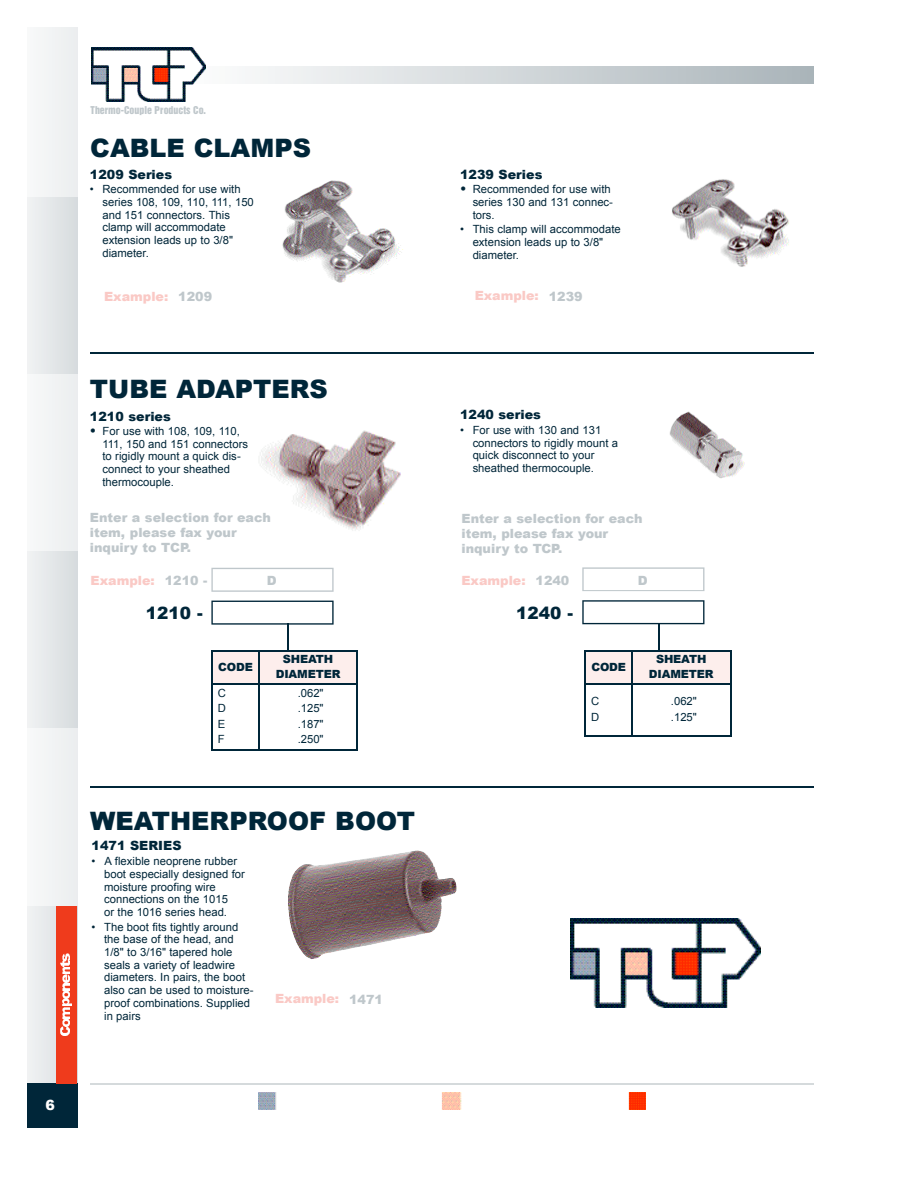
<style>
.page{position:relative;width:918px;height:1188px;background:#fff}
.page>*{position:absolute;margin:0;border:0;box-sizing:border-box;transform-origin:0 0}
.t1{font:900 25.35px "Arial";color:#002639}
.t2{font:900 16.95px "Arial";color:#002639}
.t3{font:900 14.1px "Arial";color:#fff}
.t4{font:900 12.75px/15px "Arial";color:#bfc7cb}
.t5{font:900 12.75px "Arial";color:#fac9c5}
.t6{font:900 12.75px "Arial";color:#002639}
.t7{font:11.25px/12.8px "Arial";color:#002639}
.t8{font:900 11.25px/15.6px "Arial";letter-spacing:-.045em;color:#002639;text-align:center}
.t9{font:9.9px "Helvetica Inserat";color:#bfc7cb}
.s1{font-weight:900;font-size:12.75px}
.s2{color:#bfc7cb}
</style>
<div class="page">
<img style="left:260px;top:430px;width:141px;height:101px">
<hr style="left:90px;top:1084px;width:723px;height:1px;background:#d5dadc">
<img style="left:27px;top:197px;width:50px;height:887px">
<img style="left:205px;top:66px;width:608px;height:18px">
<div style="left:27px;top:1084px;width:50px;height:44px;background:#002639"></div>
<img style="left:91px;top:48px;width:114px;height:53px">
<div style="left:27px;top:27px;width:50px;height:170px;background:#f1f3f4"></div>
<img style="left:258px;top:1093px;width:19px;height:17px">
<img style="left:442px;top:1093px;width:20px;height:17px">
<img style="left:628px;top:1093px;width:17px;height:17px">
<div style="left:56px;top:906px;width:21px;height:178px;background:#ef3b1c"></div>
<svg style="left:60px;top:954px;width:12px;height:82px"></svg>
<img style="left:672px;top:179px;width:117px;height:88px">
<img style="left:282px;top:180px;width:121px;height:103px">
<svg style="left:211px;top:568px;width:123px;height:24px"></svg>
<svg style="left:211px;top:601px;width:123px;height:50px"></svg>
<div style="left:213px;top:652px;width:45px;height:31px;background:#fdeeec"></div>
<div style="left:259px;top:652px;width:98px;height:31px;background:#fdeeec"></div>
<hr style="left:211px;top:651px;width:2px;height:99px;background:#002639">
<hr style="left:258px;top:651px;width:1px;height:99px;background:#002639">
<hr style="left:357px;top:651px;width:1px;height:99px;background:#002639">
<hr style="left:211px;top:651px;width:147px;height:1px;background:#002639">
<hr style="left:211px;top:683px;width:147px;height:2px;background:#002639">
<hr style="left:211px;top:749px;width:147px;height:1px;background:#002639">
<hr style="left:90px;top:353px;width:723px;height:1px;background:#002639">
<svg style="left:582px;top:600px;width:122px;height:24px"></svg>
<svg style="left:582px;top:567px;width:122px;height:24px"></svg>
<hr style="left:658px;top:623px;width:2px;height:27px;background:#002639">
<div style="left:586px;top:652px;width:45px;height:31px;background:#fdeeec"></div>
<div style="left:633px;top:652px;width:97px;height:31px;background:#fdeeec"></div>
<hr style="left:585px;top:651px;width:1px;height:86px;background:#002639">
<hr style="left:631px;top:651px;width:2px;height:86px;background:#002639">
<hr style="left:730px;top:651px;width:1px;height:86px;background:#002639">
<hr style="left:585px;top:651px;width:146px;height:1px;background:#002639">
<hr style="left:585px;top:683px;width:146px;height:2px;background:#002639">
<hr style="left:585px;top:736px;width:146px;height:1px;background:#002639">
<img style="left:322px;top:850px;width:135px;height:105px">
<hr style="left:90px;top:786px;width:723px;height:1px;background:#002639">
<img style="left:570px;top:919px;width:191px;height:89px">
<img style="left:669px;top:411px;width:76px;height:67px">
<p class="t3" style="left:46px;top:1094px;width:11px">6</p>
<p class="t9" style="left:91px;top:106px;width:117px">Thermo-Couple Products Co.</p>
<h1 class="t1" style="left:90px;top:129px;width:222px">CABLE CLAMPS</h1>
<p class="t6" style="left:90px;top:165px;width:84px">1209 Series</p>
<p class="t7" style="left:102px;top:183px;width:153px;text-indent:-13px">• Recommended for use with series 108, 109, 110, 111, 150 and 151 connectors. This clamp will accommodate extension leads up to 3/8" diameter.</p>
<p class="t4" style="left:178px;top:289px;width:35px">1209</p>
<p class="t5" style="left:104px;top:287px;width:66px">Example:</p>
<h1 class="t1" style="left:90px;top:370px;width:239px">TUBE ADAPTERS</h1>
<p class="t6" style="left:90px;top:407px;width:82px">1210 series</p>
<p class="t7" style="left:102px;top:425px;width:147px;text-indent:-13px"><span class="s1">•</span> For use with 108, 109, 110,<br>111, 150 and 151 connectors to rigidly mount a quick dis&shy;connect to your sheathed thermocouple.</p>
<p class="t4" style="left:90px;top:509px;width:183px">Enter a selection for each item, please fax your inquiry to TCP.</p>
<p class="t5" style="left:91px;top:571px;width:66px">Example:</p>
<p class="t4" style="left:165px;top:573px;width:44px">1210 -</p>
<p class="t4" style="left:267px;top:573px;width:11px">D</p>
<h2 class="t2" style="left:146px;top:600px;width:58px">1210 -</h2>
<p class="t8" style="left:218px;top:658px;width:36px">C O D E</p>
<p class="t8" style="left:276px;top:651px;width:66px">S H E AT H<br>D IA M E T E R</p>
<p class="t7" style="left:218px;top:685px;width:10px;line-height:15.5px;text-align:justify">C D E F</p>
<p class="t7" style="left:298px;top:685px;width:27px;line-height:15.5px;text-align:justify">.062" .125" .187" .250"</p>
<h1 class="t1" style="left:90px;top:802px;width:326px">WEATHERPROOF BOOT</h1>
<p class="t6" style="left:92px;top:836px;width:91px">1471 SERIES</p>
<p class="t7" style="left:104px;top:855px;width:142px;text-indent:-13px">• A flexible neoprene rubber boot especially designed for moisture proofing wire connections on the 1015<br>or the 1016 series head.</p>
<p class="t7" style="left:104px;top:920px;width:151px;text-indent:-13px">• The boot fits tightly around the base of the head, and<br>1/8" to 3/16" tapered hole seals a variety of leadwire diameters. In pairs, the boot also can be used to moisture&shy;proof combinations. Supplied in pairs</p>
<p class="t5" style="left:275px;top:989px;width:110px">Example: <span class="s2">1471</span></p>
<p class="t6" style="left:460px;top:165px;width:84px">1239 Series</p>
<p class="t7" style="left:473px;top:183px;width:142px;text-indent:-13px"><span class="s1">•</span> Recommended for use with series 130 and 131 connec&shy;tors.</p>
<p class="t7" style="left:473px;top:223px;width:150px;text-indent:-13px">• This clamp will accommodate extension leads up to 3/8" diameter.</p>
<p class="t5" style="left:475px;top:286px;width:109px">Example: <span class="s2">1239</span></p>
<p class="t6" style="left:460px;top:405px;width:82px">1240 series</p>
<p class="t7" style="left:473px;top:424px;width:147px;text-indent:-13px">• For use with 130 and 131 connectors to rigidly mount a quick disconnect to your sheathed thermocouple.</p>
<p class="t4" style="left:462px;top:510px;width:183px">Enter a selection for each item, please fax your inquiry to TCP.</p>
<p class="t5" style="left:462px;top:571px;width:109px">Example: <span class="s2">1240</span></p>
<p class="t4" style="left:638px;top:572px;width:11px">D</p>
<h2 class="t2" style="left:516px;top:600px;width:58px">1240 -</h2>
<p class="t8" style="left:591px;top:658px;width:36px">C O D E</p>
<p class="t8" style="left:649px;top:651px;width:66px">S H E AT H<br>D IA M E T E R</p>
<p class="t7" style="left:591px;top:694px;width:10px;line-height:15.6px">C<br>D</p>
<p class="t7" style="left:671px;top:694px;width:27px;line-height:15.6px">.062" .125"</p>
</div>
